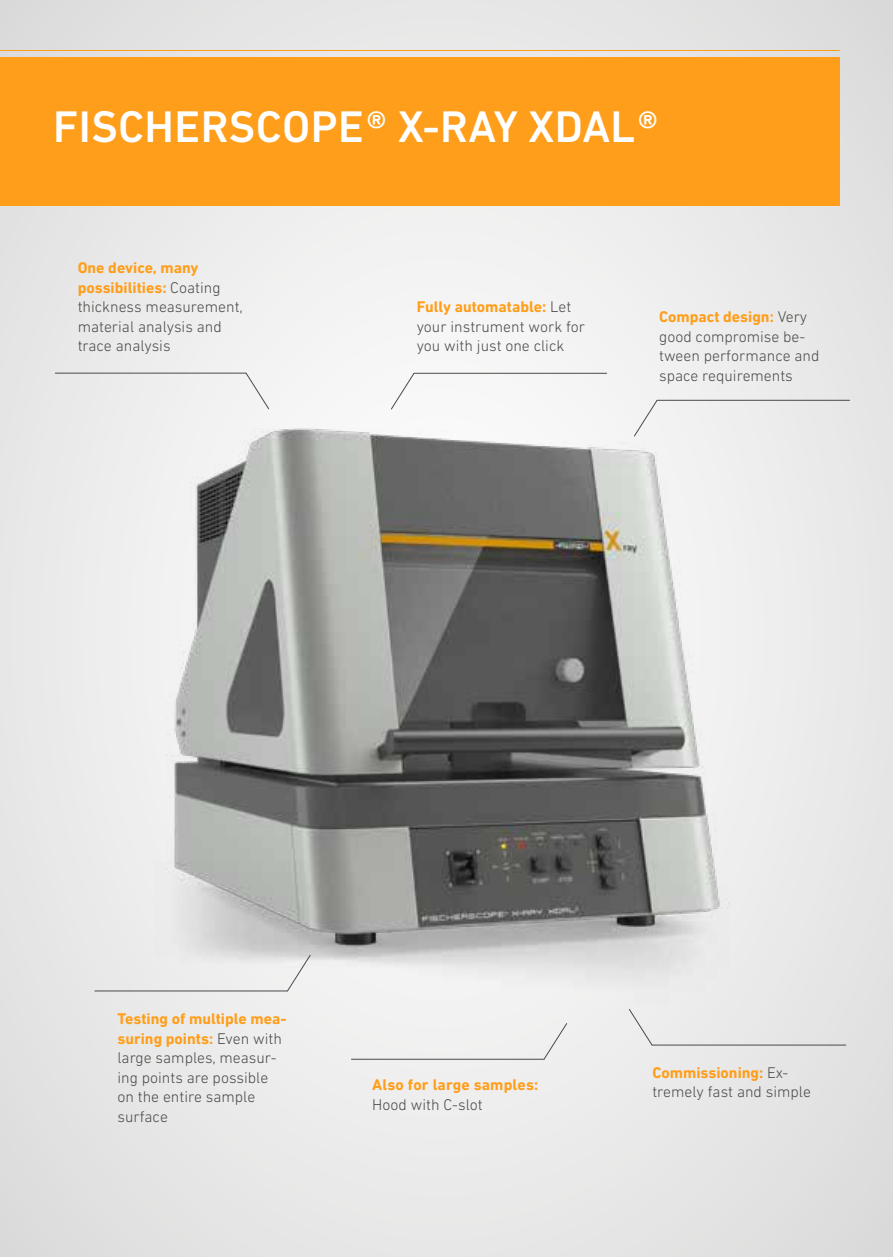
<style>
.page{position:relative;width:893px;height:1257px;background:#e6e6e6}
.page>*{position:absolute;margin:0;border:0;box-sizing:border-box;transform-origin:0 0}
.t1{font:500 45px "DIN Next LT Pro";letter-spacing:.01em;color:#fff}
.t2{font:300 15.75px/19.5px "DIN Next LT Pro";color:#4a4a49}
.t3{font:700 15.75px "DIN Next LT Pro";letter-spacing:.01em;color:#ff9e1a}
.s1{font-weight:700;color:#ff9e1a}
</style>
<div class="page">
<img style="left:55px;top:249px;width:795px;height:810px">
<hr style="left:652px;top:1044px;width:194px;height:1px;background:#4a4a49">
<svg style="left:628px;top:1008px;width:25px;height:38px"></svg>
<hr style="left:414px;top:373px;width:193px;height:1px;background:#4a4a49">
<svg style="left:390px;top:372px;width:25px;height:38px"></svg>
<hr style="left:657px;top:400px;width:193px;height:1px;background:#4a4a49">
<svg style="left:633px;top:399px;width:25px;height:38px"></svg>
<hr style="left:55px;top:373px;width:191px;height:1px;background:#4a4a49">
<svg style="left:245px;top:372px;width:25px;height:38px"></svg>
<hr style="left:95px;top:990px;width:193px;height:1px;background:#4a4a49">
<svg style="left:287px;top:954px;width:24px;height:38px"></svg>
<hr style="left:351px;top:1059px;width:193px;height:1px;background:#4a4a49">
<svg style="left:543px;top:1022px;width:25px;height:38px"></svg>
<div style="left:0;top:57px;width:840px;height:149px;background:#ff9e1a"></div>
<hr style="left:0;top:50px;width:840px;height:1px;background:#ff9e1a">
<h1 class="t1" style="left:53px;top:100px;width:606px">FISCHERSCOPE® X-RAY XDAL®</h1>
<p class="t2" style="left:78px;top:258px;width:167px"><span class="s1">One device, many possibilities:</span> Coating thickness measurement, material analysis and trace analysis</p>
<p class="t2" style="left:417px;top:297px;width:170px"><span class="s1">Fully automatable:</span> Let your instrument work for you with just one click</p>
<p class="t2" style="left:659px;top:307px;width:162px"><span class="s1">Compact design:</span> Very good compromise be&shy;tween performance and space requirements</p>
<p class="t2" style="left:117px;top:1009px;width:171px"><span class="s1">Testing of multiple mea&shy;suring points:</span> Even with large samples, measur&shy;ing points are possible on the entire sample surface</p>
<p class="t3" style="left:372px;top:1076px;width:168px">Also for large samples:</p>
<p class="t2" style="left:372px;top:1094px;width:112px">Hood with C-slot</p>
<p class="t2" style="left:652px;top:1062px;width:160px"><span class="s1">Commissioning:</span> Ex&shy;tremely fast and simple</p>
</div>
